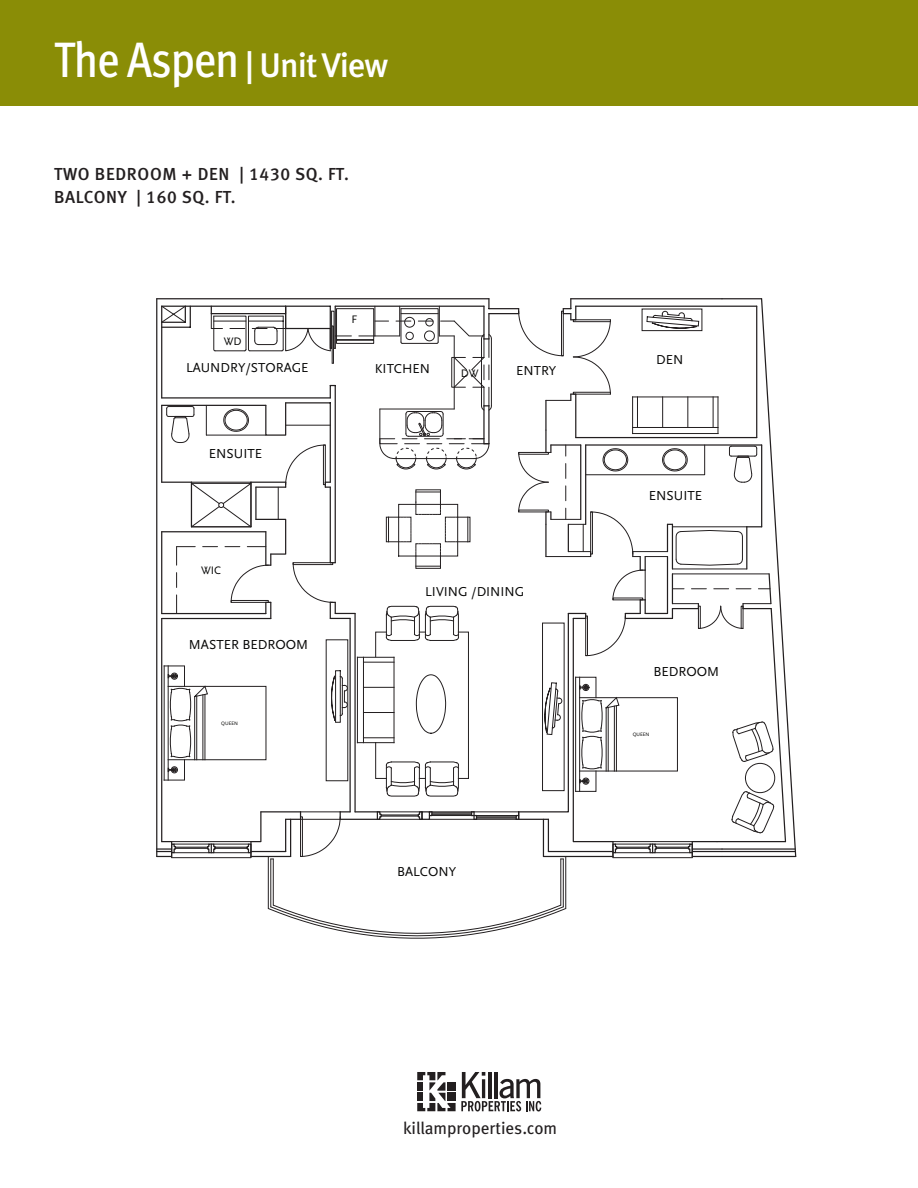
<style>
.page{position:relative;width:918px;height:1188px;background:#fff}
.page>*{position:absolute;margin:0;border:0;box-sizing:border-box;transform-origin:0 0}
.t1{font:34.2px "Meta Medium LF";letter-spacing:-.03em;color:#fff}
.t2{font:17.4px/23.4px "Meta Medium LF";letter-spacing:.04em;color:#231f20}
.t3{font:17.1px "Meta Book LF";color:#231f20}
.t4{font:13.65px "Scala Sans LF";color:#050504}
.t5{font:13.5px "Scala Sans LF";color:#050504}
.t6{font:11.4px "Scala Sans LF";color:#050504}
.t7{font:5.1px "Scala Sans LF";color:#050504}
.s1{font-family:"Meta Cond Medium LF";font-size:49.8px}
</style>
<div class="page">
<div style="left:0;top:0;width:918px;height:106px;background:#8a8d06"></div>
<svg style="left:417px;top:1072px;width:124px;height:40px"></svg>
<svg style="left:156px;top:298px;width:483px;height:560px"></svg>
<hr style="left:161px;top:619px;width:1px;height:223px;background:#231f20">
<hr style="left:349px;top:618px;width:2px;height:194px;background:#231f20">
<hr style="left:354px;top:613px;width:2px;height:199px;background:#231f20">
<hr style="left:571px;top:298px;width:151px;height:1px;background:#231f20">
<hr style="left:157px;top:298px;width:332px;height:1px;background:#231f20">
<hr style="left:576px;top:306px;width:181px;height:1px;background:#231f20">
<hr style="left:576px;top:437px;width:181px;height:1px;background:#231f20">
<hr style="left:268px;top:856px;width:1px;height:53px;background:#231f20">
<hr style="left:270px;top:859px;width:1px;height:48px;background:#231f20">
<hr style="left:273px;top:859px;width:1px;height:46px;background:#231f20">
<hr style="left:565px;top:856px;width:1px;height:53px;background:#231f20">
<hr style="left:563px;top:859px;width:1px;height:48px;background:#231f20">
<hr style="left:561px;top:859px;width:1px;height:46px;background:#231f20">
<hr style="left:261px;top:811px;width:40px;height:1px;background:#231f20">
<hr style="left:251px;top:851px;width:35px;height:1px;background:#231f20">
<hr style="left:251px;top:856px;width:40px;height:1px;background:#231f20">
<hr style="left:285px;top:819px;width:1px;height:33px;background:#231f20">
<hr style="left:545px;top:400px;width:2px;height:52px;background:#231f20">
<hr style="left:575px;top:394px;width:1px;height:44px;background:#231f20">
<hr style="left:489px;top:308px;width:30px;height:1px;background:#231f20">
<hr style="left:489px;top:313px;width:30px;height:1px;background:#231f20">
<hr style="left:477px;top:818px;width:39px;height:1px;background:#231f20">
<hr style="left:477px;top:817px;width:39px;height:1px;background:#231f20">
<hr style="left:429px;top:815px;width:90px;height:1px;background:#231f20">
<hr style="left:429px;top:819px;width:90px;height:1px;background:#231f20">
<hr style="left:429px;top:812px;width:90px;height:1px;background:#231f20">
<hr style="left:432px;top:814px;width:40px;height:1px;background:#231f20">
<hr style="left:432px;top:813px;width:40px;height:1px;background:#231f20">
<svg style="left:470px;top:811px;width:8px;height:10px"></svg>
<svg style="left:286px;top:811px;width:96px;height:46px"></svg>
<svg style="left:417px;top:811px;width:16px;height:10px"></svg>
<hr style="left:377px;top:819px;width:45px;height:1px;background:#231f20">
<hr style="left:377px;top:812px;width:45px;height:1px;background:#231f20">
<hr style="left:381px;top:815px;width:37px;height:1px;background:#231f20">
<hr style="left:381px;top:816px;width:37px;height:1px;background:#231f20">
<svg style="left:518px;top:299px;width:93px;height:102px"></svg>
<hr style="left:214px;top:844px;width:34px;height:1px;background:#231f20">
<hr style="left:214px;top:852px;width:34px;height:1px;background:#231f20">
<div style="left:215px;top:847px;width:33px;height:2px;border:1px solid #231f20"></div>
<hr style="left:172px;top:857px;width:79px;height:1px;background:#231f20">
<div style="left:175px;top:847px;width:33px;height:2px;border:1px solid #231f20"></div>
<hr style="left:174px;top:852px;width:35px;height:1px;background:#231f20">
<hr style="left:174px;top:844px;width:35px;height:1px;background:#231f20">
<svg style="left:206px;top:843px;width:10px;height:11px"></svg>
<svg style="left:157px;top:841px;width:20px;height:17px"></svg>
<svg style="left:246px;top:811px;width:16px;height:47px"></svg>
<hr style="left:172px;top:841px;width:79px;height:1px;background:#231f20">
<svg style="left:639px;top:298px;width:158px;height:560px"></svg>
<svg style="left:268px;top:904px;width:299px;height:35px"></svg>
<div style="left:421px;top:811px;width:9px;height:9px;border:1px solid #231f20"></div>
<div style="left:168px;top:686px;width:98px;height:74px;border:1px solid #231f20"></div>
<svg style="left:165px;top:666px;width:43px;height:114px"></svg>
<hr style="left:164px;top:666px;width:1px;height:114px;background:#231f20">
<div style="left:642px;top:309px;width:60px;height:22px;border:1px solid #231f20"></div>
<svg style="left:647px;top:311px;width:52px;height:18px"></svg>
<hr style="left:363px;top:662px;width:31px;height:1px;background:#231f20">
<hr style="left:357px;top:657px;width:37px;height:1px;background:#231f20">
<hr style="left:363px;top:687px;width:31px;height:1px;background:#231f20">
<hr style="left:363px;top:712px;width:31px;height:1px;background:#231f20">
<hr style="left:357px;top:742px;width:37px;height:1px;background:#231f20">
<hr style="left:363px;top:738px;width:31px;height:1px;background:#231f20">
<hr style="left:363px;top:657px;width:1px;height:86px;background:#231f20">
<hr style="left:357px;top:657px;width:1px;height:86px;background:#231f20">
<hr style="left:394px;top:657px;width:1px;height:86px;background:#231f20">
<div style="left:458px;top:632px;width:11px;height:147px;border:1px solid #231f20"></div>
<svg style="left:375px;top:742px;width:84px;height:55px"></svg>
<svg style="left:416px;top:674px;width:30px;height:60px"></svg>
<hr style="left:637px;top:397px;width:1px;height:30px;background:#231f20">
<hr style="left:632px;top:397px;width:1px;height:37px;background:#231f20">
<hr style="left:662px;top:397px;width:1px;height:30px;background:#231f20">
<hr style="left:688px;top:397px;width:1px;height:30px;background:#231f20">
<hr style="left:718px;top:397px;width:1px;height:37px;background:#231f20">
<hr style="left:713px;top:397px;width:1px;height:30px;background:#231f20">
<hr style="left:633px;top:427px;width:85px;height:1px;background:#231f20">
<hr style="left:633px;top:433px;width:85px;height:1px;background:#231f20">
<hr style="left:633px;top:397px;width:85px;height:1px;background:#231f20">
<svg style="left:161px;top:299px;width:331px;height:358px"></svg>
<svg style="left:515px;top:444px;width:259px;height:416px"></svg>
<div style="left:745px;top:763px;width:30px;height:30px;background:#fff;border:1px solid #231f20;border-radius:50%"></div>
<svg style="left:331px;top:675px;width:17px;height:46px"></svg>
<div style="left:335px;top:671px;width:6px;height:52px;border:1px solid #231f20"></div>
<h1 class="t1" style="left:54px;top:45px;width:336px"><span class="s1">The Aspen</span> | Unit View</h1>
<p class="t2" style="left:54px;top:162px;width:297px">TWO BEDROOM + DEN | 1430 SQ. FT.<br>BALCONY | 160 SQ. FT.</p>
<p class="t6" style="left:224px;top:335px;width:19px">WD</p>
<p class="t5" style="left:186px;top:360px;width:124px">LAUNDRY/STORAGE</p>
<p class="t4" style="left:209px;top:446px;width:55px">ENSUITE</p>
<p class="t6" style="left:201px;top:564px;width:22px">WIC</p>
<p class="t4" style="left:189px;top:637px;width:121px">MASTER BEDROOM</p>
<p class="t7" style="left:221px;top:720px;width:18px">QUEEN</p>
<p class="t6" style="left:351px;top:313px;width:7px">F</p>
<p class="t5" style="left:375px;top:362px;width:57px">KITCHEN</p>
<p class="t5" style="left:516px;top:363px;width:42px">ENTRY</p>
<p class="t6" style="left:461px;top:367px;width:19px">DW</p>
<p class="t5" style="left:425px;top:584px;width:101px">LIVING /DINING</p>
<p class="t5" style="left:397px;top:864px;width:60px">BALCONY</p>
<p class="t5" style="left:656px;top:352px;width:29px">DEN</p>
<p class="t4" style="left:649px;top:488px;width:55px">ENSUITE</p>
<p class="t4" style="left:653px;top:664px;width:67px">BEDROOM</p>
<p class="t7" style="left:633px;top:731px;width:18px">QUEEN</p>
<p class="t3" style="left:403px;top:1118px;width:156px">killamproperties.com</p>
</div>
